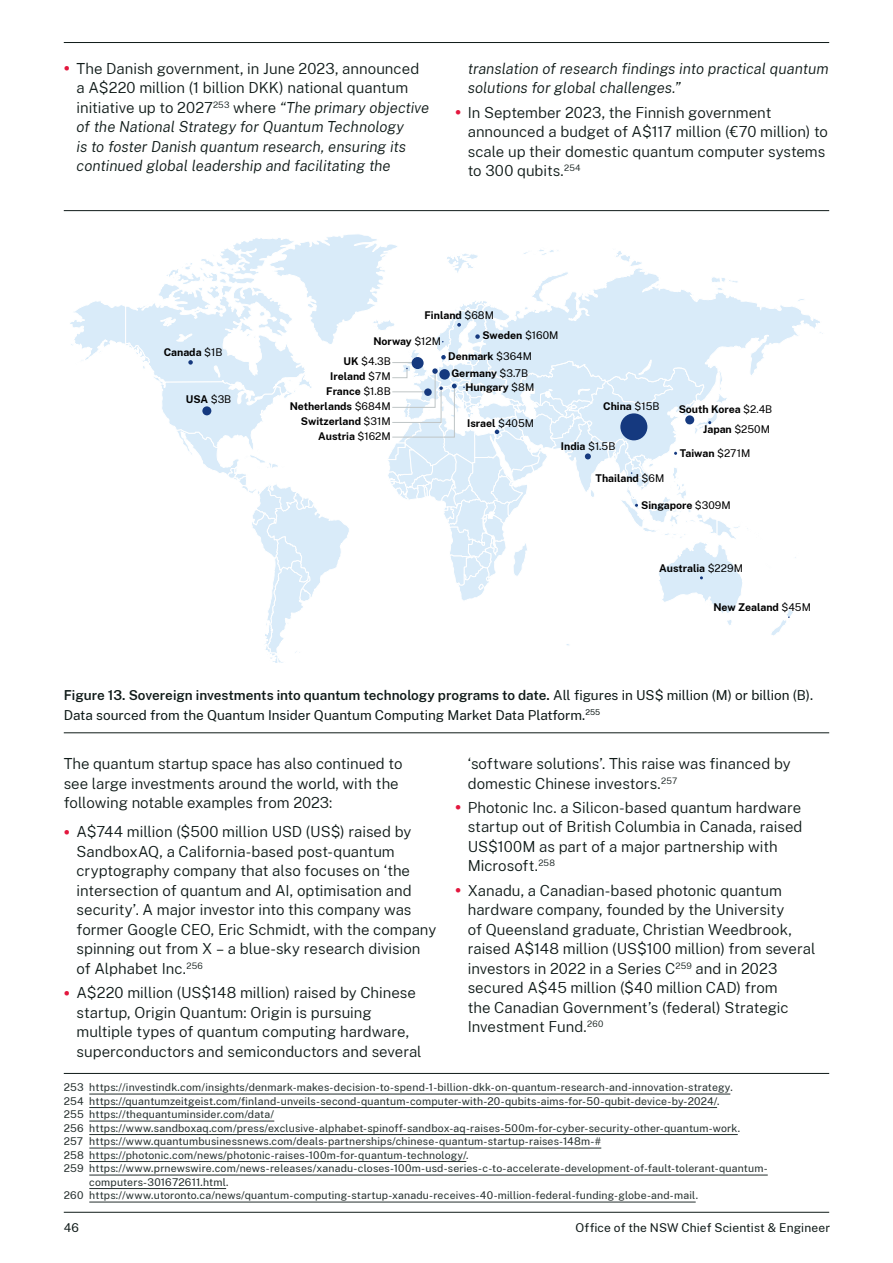
<style>
.page{position:relative;width:893px;height:1263px;background:#fff}
.page>*{position:absolute;margin:0;border:0;box-sizing:border-box;transform-origin:0 0}
.Level_1_bullet{font:300 15px/19.5px "Public Sans";color:#0f1a18}
.Level_1_bullet-2{font:italic 300 15px/19.5px "Public Sans";color:#0f1a18}
.Body{font:300 15px/19.5px "Public Sans";color:#0f1a18}
.t1{font:13.5px/19.5px "Public Sans";color:#0f1a18}
.t2{font:12px "Public Sans";letter-spacing:.01em;color:#0f1a18}
.Footnote_text{font:10.5px/13.5px "Public Sans";letter-spacing:.015em;color:#252f2e}
.t3{font:700 10.5px/20.4px "Public Sans";color:#000;text-align:right}
.s1{font-weight:700;font-style:normal;font-size:18px;color:#e3173e}
.s2{font-style:normal}
.s3{font-weight:700;font-size:18px;color:#e3173e}
.s4{font-weight:400}
.s5{font-weight:600}
</style>
<div class="page">
<hr style="left:64px;top:1212px;width:765px;height:1px;background:#0f1a18">
<hr style="left:64px;top:42px;width:765px;height:1px;background:#0f1a18">
<hr style="left:64px;top:1073px;width:765px;height:1px;background:#0f1a18">
<hr style="left:89px;top:1094px;width:641px;height:1px;background:#252f2e">
<hr style="left:89px;top:1107px;width:628px;height:1px;background:#252f2e">
<hr style="left:89px;top:1121px;width:185px;height:1px;background:#252f2e">
<hr style="left:89px;top:1134px;width:649px;height:1px;background:#252f2e">
<hr style="left:89px;top:1148px;width:512px;height:1px;background:#252f2e">
<hr style="left:89px;top:1161px;width:377px;height:1px;background:#252f2e">
<hr style="left:89px;top:1175px;width:679px;height:1px;background:#252f2e">
<hr style="left:89px;top:1188px;width:137px;height:1px;background:#252f2e">
<hr style="left:89px;top:1202px;width:607px;height:1px;background:#252f2e">
<hr style="left:64px;top:210px;width:765px;height:1px;background:#0f1a18">
<hr style="left:64px;top:732px;width:765px;height:1px;background:#0f1a18">
<svg style="left:70px;top:234px;width:736px;height:429px"></svg>
<p class="Level_1_bullet-2" style="left:77px;top:58px;width:354px;text-indent:-13px"><span class="s1">•</span> <span class="s2">The Danish government, in June 2023, announced a A$220 million (1 billion DKK) national quantum initiative up to 2027</span><sup>253</sup> <span class="s2">where</span> “The primary objective of the National Strategy for Quantum Technology<br>is to foster Danish quantum research, ensuring its continued global leadership and facilitating the</p>
<p class="Level_1_bullet-2" style="left:468px;top:58px;width:362px">translation of research findings into practical quantum solutions for global challenges.”</p>
<p class="Level_1_bullet" style="left:468px;top:102px;width:362px;text-indent:-13px"><span class="s3">•</span> In September 2023, the Finnish government announced a budget of A$117 million (€70 million) to scale up their domestic quantum computer systems to 300 qubits.<sup>254</sup></p>
<p class="t3" style="left:164px;top:342px;width:60px">Canada <span class="s4">$1B</span></p>
<p class="t3" style="left:186px;top:388px;width:47px">USA <span class="s4">$3B</span></p>
<p class="t3" style="left:482px;top:304px;width:78px;text-align:left;text-indent:-58px">Finland <span class="s4">$68M<br></span>Sweden <span class="s4">$160M</span></p>
<p class="t3" style="left:373px;top:330px;width:69px">Norway <span class="s4">$12M</span></p>
<p class="t3" style="left:330px;top:353px;width:62px;line-height:15px">UK <span class="s4">$4.3B<br></span>Ireland <span class="s4">$7M</span></p>
<p class="t3" style="left:326px;top:380px;width:66px">France <span class="s4">$1.8B</span></p>
<p class="t3" style="left:301px;top:410px;width:91px">Switzerland <span class="s4">$31M</span></p>
<p class="t3" style="left:290px;top:395px;width:102px">Netherlands <span class="s4">$684M</span></p>
<p class="t3" style="left:318px;top:425px;width:74px">Austria <span class="s4">$162M</span></p>
<p class="t3" style="left:448px;top:346px;width:85px">Denmark <span class="s4">$364M</span></p>
<p class="t3" style="left:465px;top:366px;width:70px;line-height:13.8px;text-align:left;text-indent:-14px">Germany <span class="s4">$3.7B<br></span>Hungary <span class="s4">$8M</span></p>
<p class="t3" style="left:467px;top:413px;width:68px">Israel <span class="s4">$405M</span></p>
<p class="t3" style="left:603px;top:396px;width:58px">China <span class="s4">$15B</span></p>
<p class="t3" style="left:561px;top:435px;width:56px">India <span class="s4">$1.5B</span></p>
<p class="t3" style="left:596px;top:467px;width:70px">Thailand <span class="s4">$6M</span></p>
<p class="t3" style="left:679px;top:398px;width:95px">South Korea <span class="s4">$2.4B<br></span>Japan <span class="s4">$250M</span></p>
<p class="t3" style="left:680px;top:442px;width:72px">Taiwan <span class="s4">$271M</span></p>
<p class="t3" style="left:641px;top:495px;width:91px">Singapore <span class="s4">$309M</span></p>
<p class="t3" style="left:659px;top:557px;width:85px">Australia <span class="s4">$229M</span></p>
<p class="t3" style="left:714px;top:597px;width:99px">New Zealand <span class="s4">$45M</span></p>
<p class="t1" style="left:64px;top:685px;width:751px"><span class="s5">Figure 13. Sovereign investments into quantum technology programs to date.</span> All figures in US$ million (M) or billion (B).<br>Data sourced from the Quantum Insider Quantum Computing Market Data Platform.<sup>255</sup></p>
<p class="Body" style="left:64px;top:753px;width:340px">The quantum startup space has also continued to see large investments around the world, with the following notable examples from 2023:</p>
<p class="Level_1_bullet" style="left:77px;top:821px;width:361px;text-indent:-13px"><span class="s3">•</span> A$744 million ($500 million USD (US$) raised by SandboxAQ, a California-based post-quantum cryptography company that also focuses on ‘the intersection of quantum and AI, optimisation and security’. A major investor into this company was former Google CEO, Eric Schmidt, with the company spinning out from X – a blue-sky research division of Alphabet Inc.<sup>256</sup></p>
<p class="Level_1_bullet" style="left:77px;top:982px;width:347px;text-indent:-13px"><span class="s3">•</span> A$220 million (US$148 million) raised by Chinese startup, Origin Quantum: Origin is pursuing multiple types of quantum computing hardware, superconductors and semiconductors and several</p>
<p class="Level_1_bullet" style="left:468px;top:753px;width:324px">‘software solutions’. This raise was financed by domestic Chinese investors.<sup>257</sup></p>
<p class="Level_1_bullet" style="left:468px;top:797px;width:336px;text-indent:-13px"><span class="s3">•</span> Photonic Inc. a Silicon-based quantum hardware startup out of British Columbia in Canada, raised US$100M as part of a major partnership with Microsoft.<sup>258</sup></p>
<p class="Level_1_bullet" style="left:468px;top:880px;width:349px;text-indent:-13px"><span class="s3">•</span> Xanadu, a Canadian-based photonic quantum hardware company, founded by the University<br>of Queensland graduate, Christian Weedbrook, raised A$148 million (US$100 million) from several investors in 2022 in a Series C<sup>259</sup> and in 2023 secured A$45 million ($40 million CAD) from<br>the Canadian Government’s (federal) Strategic Investment Fund.<sup>260</sup></p>
<p class="Footnote_text" style="left:64px;top:1080px;width:670px">253 https://investindk.com/insights/denmark-makes-decision-to-spend-1-billion-dkk-on-quantum-research-and-innovation-strategy.</p>
<p class="Footnote_text" style="left:64px;top:1093px;width:657px">254 https://quantumzeitgeist.com/finland-unveils-second-quantum-computer-with-20-qubits-aims-for-50-qubit-device-by-2024/.</p>
<p class="Footnote_text" style="left:64px;top:1107px;width:212px">255 https://thequantuminsider.com/data/</p>
<p class="Footnote_text" style="left:64px;top:1120px;width:678px">256 https://www.sandboxaq.com/press/exclusive-alphabet-spinoff-sandbox-aq-raises-500m-for-cyber-security-other-quantum-work.</p>
<p class="Footnote_text" style="left:64px;top:1134px;width:539px">257 https://www.quantumbusinessnews.com/deals-partnerships/chinese-quantum-startup-raises-148m-#</p>
<p class="Footnote_text" style="left:64px;top:1147px;width:406px">258 https://photonic.com/news/photonic-raises-100m-for-quantum-technology/.</p>
<p class="Footnote_text" style="left:89px;top:1161px;width:680px;text-indent:-26px">259 https://www.prnewswire.com/news-releases/xanadu-closes-100m-usd-series-c-to-accelerate-development-of-fault-tolerant-quantum&shy;computers-301672611.html.</p>
<p class="Footnote_text" style="left:64px;top:1188px;width:636px">260 https://www.utoronto.ca/news/quantum-computing-startup-xanadu-receives-40-million-federal-funding-globe-and-mail.</p>
<p class="t2" style="left:64px;top:1219px;width:17px">46</p>
<p class="t2" style="left:575px;top:1219px;width:256px">Office of the NSW Chief Scientist &amp; Engineer</p>
</div>
